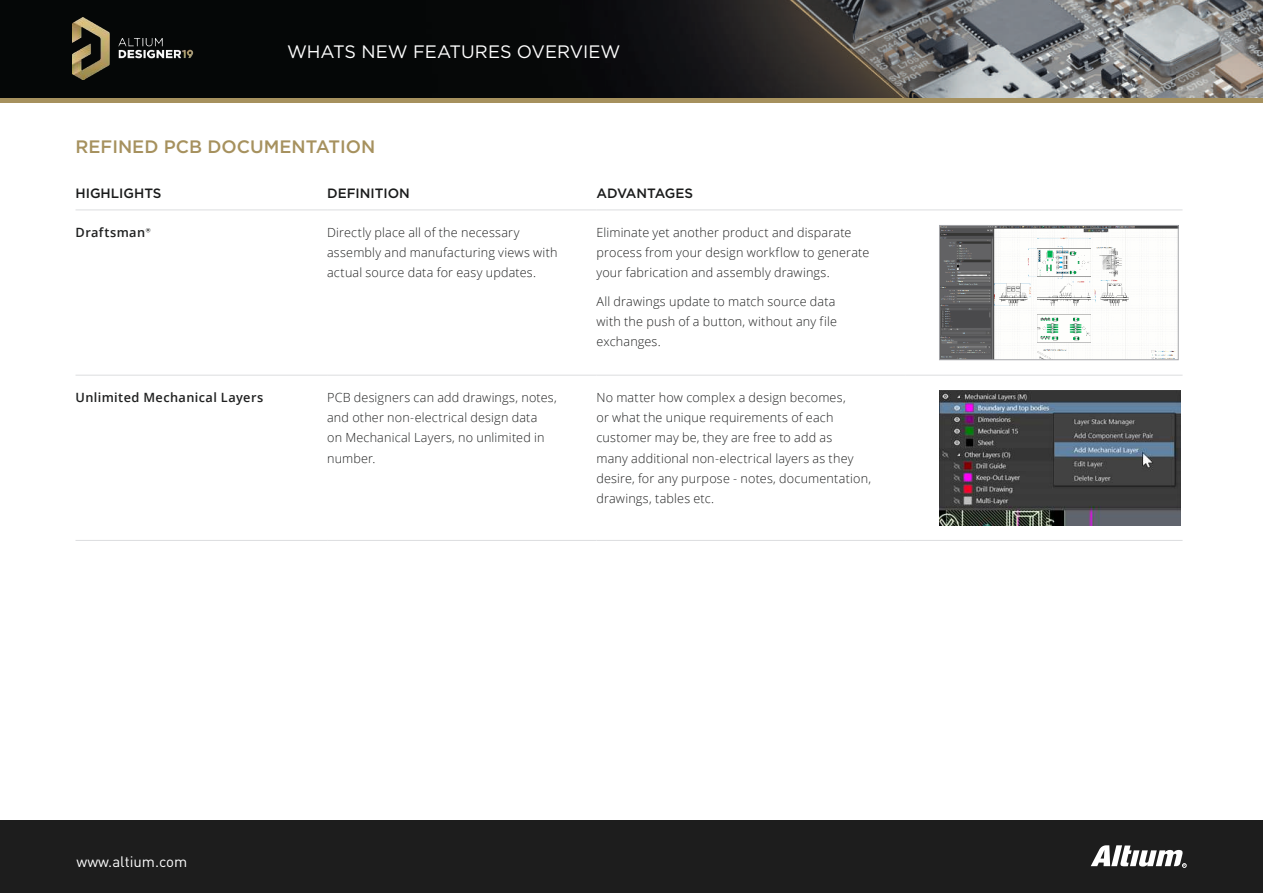
<style>
.page{position:relative;width:1263px;height:893px;background:#fff}
.page>*{position:absolute;margin:0;border:0;box-sizing:border-box;transform-origin:0 0}
.t1{font:18px "Gotham";color:#fff}
.t2{font:500 18px "Gotham";color:#a6915e}
.t3{font:15px "DIN Pro";color:#fff}
.t4{font:500 13.5px "Gotham";color:#1a1b1b}
.t5{font:600 12.75px "Open Sans";letter-spacing:.03em;color:#1f2020}
.t6{font:300 12.6px/20.2px "Open Sans";letter-spacing:.015em;color:#1f2020}
.t7{font:800 2.4px "Open Sans";color:#fff}
.s1{font-family:"Gotham";font-weight:500}
</style>
<div class="page">
<div style="left:0;top:821px;width:1263px;height:72px;background:#1d1d1d"></div>
<svg style="left:1091px;top:845px;width:95px;height:23px"></svg>
<img style="left:0;top:0;width:1263px;height:99px">
<hr style="left:0;top:99px;width:1263px;height:4px;background:#a6915e">
<img style="left:72px;top:17px;width:124px;height:63px">
<hr style="left:905px;top:210px;width:277px;height:1px;background:#dcdddf">
<hr style="left:905px;top:375px;width:277px;height:1px;background:#dcdddf">
<hr style="left:76px;top:210px;width:251px;height:1px;background:#dcdddf">
<hr style="left:327px;top:210px;width:269px;height:1px;background:#dcdddf">
<hr style="left:596px;top:210px;width:309px;height:1px;background:#dcdddf">
<hr style="left:76px;top:375px;width:251px;height:1px;background:#dcdddf">
<hr style="left:327px;top:375px;width:269px;height:1px;background:#dcdddf">
<hr style="left:596px;top:375px;width:309px;height:1px;background:#dcdddf">
<hr style="left:76px;top:540px;width:251px;height:1px;background:#dcdddf">
<hr style="left:327px;top:540px;width:269px;height:1px;background:#dcdddf">
<hr style="left:596px;top:540px;width:309px;height:1px;background:#dcdddf">
<hr style="left:905px;top:540px;width:277px;height:1px;background:#dcdddf">
<img style="left:941px;top:227px;width:235px;height:131px">
<div style="left:939px;top:225px;width:239px;height:135px;border:1px solid #a5a6aa"></div>
<img style="left:939px;top:391px;width:241px;height:134px">
<h1 class="t1" style="left:287px;top:40px;width:335px">WHATS NEW FEATURES OVERVIEW</h1>
<h1 class="t2" style="left:75px;top:134px;width:301px">REFINED PCB DOCUMENTATION</h1>
<p class="t4" style="left:76px;top:184px;width:88px">HIGHLIGHTS</p>
<p class="t4" style="left:327px;top:184px;width:84px">DEFINITION</p>
<p class="t4" style="left:596px;top:184px;width:98px">ADVANTAGES</p>
<p class="t5" style="left:76px;top:224px;width:77px">Draftsman<span class="s1">®</span></p>
<p class="t6" style="left:327px;top:222px;width:232px">Directly place all of the necessary assembly and manufacturing views with actual source data for easy updates.</p>
<p class="t6" style="left:596px;top:222px;width:274px">Eliminate yet another product and disparate process from your design workflow to generate your fabrication and assembly drawings.</p>
<p class="t6" style="left:596px;top:291px;width:242px;text-align:justify">All drawings update to match source data with the push of a button, without any file exchanges.</p>
<p class="t5" style="left:76px;top:389px;width:189px">Unlimited Mechanical Layers</p>
<p class="t6" style="left:327px;top:387px;width:231px">PCB designers can add drawings, notes, and other non-electrical design data<br>on Mechanical Layers, no unlimited in number.</p>
<p class="t6" style="left:596px;top:387px;width:276px">No matter how complex a design becomes,<br>or what the unique requirements of each customer may be, they are free to add as<br>many additional non-electrical layers as they desire, for any purpose - notes, documentation, drawings, tables etc.</p>
<p class="t3" style="left:77px;top:851px;width:112px">www.altium.com</p>
<p class="t7" style="left:1183px;top:864px;width:3px">R</p>
</div>
